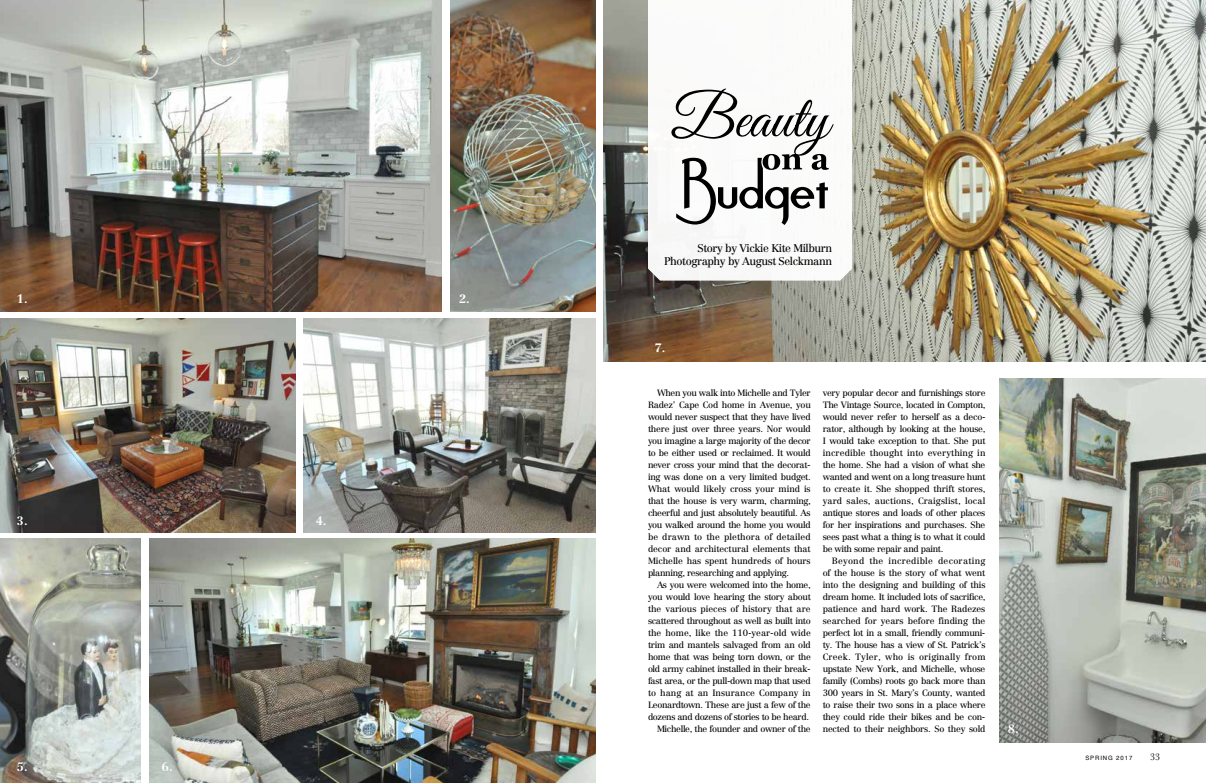
<style>
.page{position:relative;width:1206px;height:783px;background:#fff}
.page>*{position:absolute;margin:0;border:0;box-sizing:border-box;transform-origin:0 0}
.t1{font:700 12px "Centennial";color:#fff}
.t2{font:11px/13.2px "Centennial";letter-spacing:-.04em;color:#000;text-align:right}
.t3{font:10px "Baskerville";color:#000}
.t4{font:9px/12px "Centennial";letter-spacing:-.04em;color:#000;text-align:justify}
.t5{font:6px "Helvetica";letter-spacing:.15em;color:#000}
</style>
<div class="page">
<img style="left:603px;top:0;width:603px;height:361px">
<svg style="left:648px;top:0;width:204px;height:281px"></svg>
<img style="left:0;top:0;width:442px;height:312px">
<img style="left:149px;top:538px;width:447px;height:245px">
<img style="left:0;top:538px;width:141px;height:245px">
<img style="left:0;top:318px;width:295px;height:214px">
<img style="left:303px;top:318px;width:293px;height:214px">
<img style="left:999px;top:379px;width:207px;height:363px">
<img style="left:450px;top:0;width:146px;height:311px">
<svg style="left:671px;top:89px;width:163px;height:136px"></svg>
<p class="t2" style="left:664px;top:241px;width:170px">Story by Vickie Kite Milburn<br>Photography by August Selckmann</p>
<h1 class="t1" style="left:17px;top:291px;width:12px">1.</h1>
<h1 class="t1" style="left:459px;top:291px;width:12px">2.</h1>
<h1 class="t1" style="left:655px;top:340px;width:12px">7.</h1>
<h1 class="t1" style="left:17px;top:513px;width:12px">3.</h1>
<h1 class="t1" style="left:316px;top:513px;width:12px">4.</h1>
<p class="t4" style="left:648px;top:387px;width:164px;text-indent:9px">When you walk into Michelle and Tyler Radez’ Cape Cod home in Avenue, you would never suspect that they have lived there just over three years. Nor would you imagine a large majority of the decor to be either used or reclaimed. It would never cross your mind that the decorat&shy;ing was done on a very limited budget.<br>What would likely cross your mind is that the house is very warm, charming, cheerful and just absolutely beautiful. As you walked around the home you would be drawn to the plethora of detailed decor and architectural elements that Michelle has spent hundreds of hours planning, researching and applying.</p>
<p class="t4" style="left:648px;top:579px;width:164px;text-align:right">As you were welcomed into the home, you would love hearing the story about the various pieces of history that are scattered throughout as well as built into the home, like the 110-year-old wide trim and mantels salvaged from an old home that was being torn down, or the old army cabinet installed in their break&shy;fast area, or the pull-down map that used to hang at an Insurance Company in Leonardtown. These are just a few of the dozens and dozens of stories to be heard.<br>Michelle, the founder and owner of the</p>
<p class="t4" style="left:823px;top:387px;width:164px">very popular decor and furnishings store The Vintage Source, located in Compton, would never refer to herself as a deco&shy;rator, although by looking at the house, I would take exception to that. She put incredible thought into everything in the home. She had a vision of what she wanted and went on a long treasure hunt to create it. She shopped thrift stores, yard sales, auctions, Craigslist, local antique stores and loads of other places for her inspirations and purchases. She sees past what a thing is to what it could be with some repair and paint.</p>
<p class="t4" style="left:823px;top:555px;width:164px;text-indent:9px">Beyond the incredible decorating of the house is the story of what went into the designing and building of this dream home. It included lots of sacrifice, patience and hard work. The Radezes searched for years before finding the perfect lot in a small, friendly communi&shy;ty. The house has a view of St. Patrick’s Creek. Tyler, who is originally from upstate New York, and Michelle, whose family (Combs) roots go back more than 300 years in St. Mary’s County, wanted to raise their two sons in a place where they could ride their bikes and be con&shy;nected to their neighbors. So they sold</p>
<h1 class="t1" style="left:1008px;top:722px;width:12px">8.</h1>
<h1 class="t1" style="left:17px;top:759px;width:12px">5.</h1>
<h1 class="t1" style="left:162px;top:759px;width:12px">6.</h1>
<p class="t5" style="left:1085px;top:753px;width:49px">SPRING 2017</p>
<p class="t3" style="left:1150px;top:750px;width:11px">33</p>
</div>
